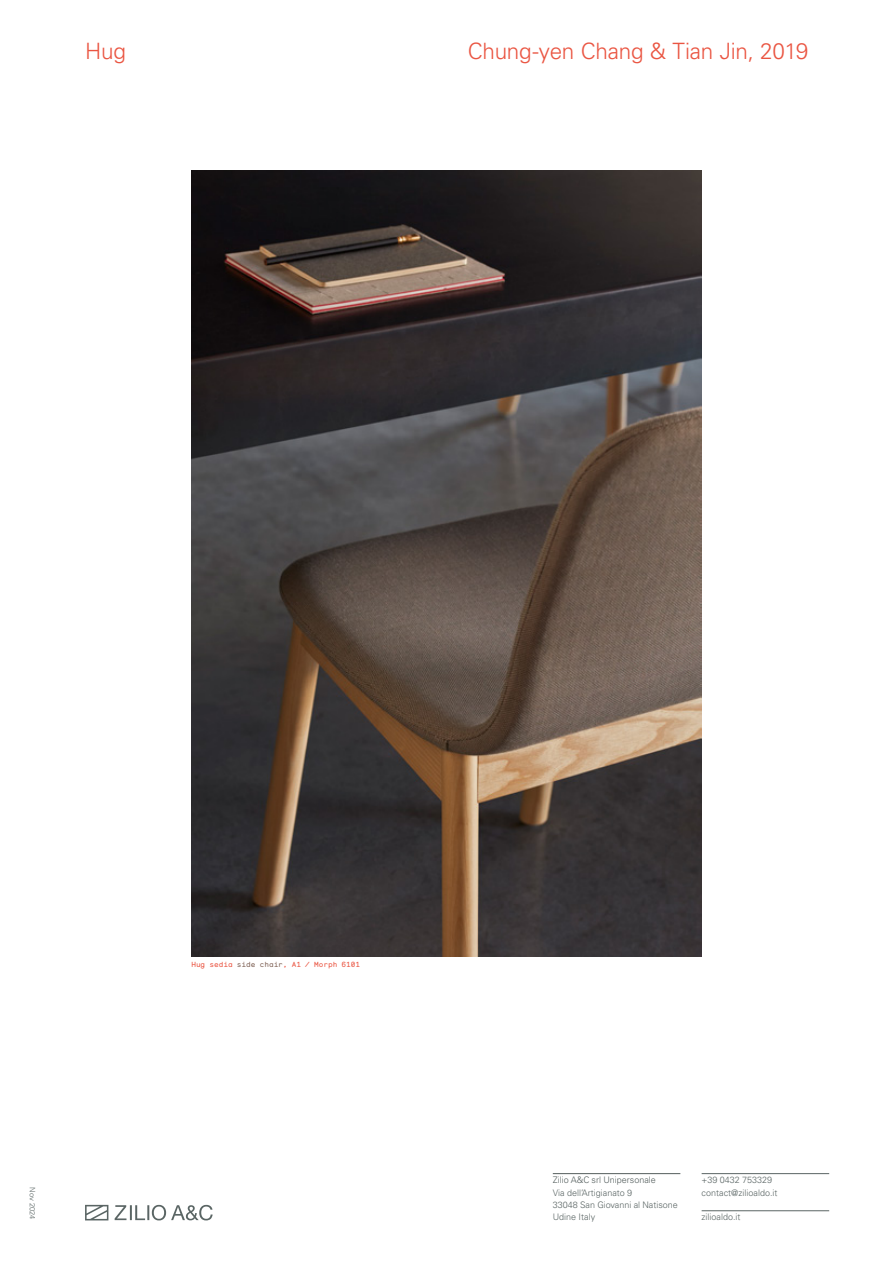
<style>
.page{position:relative;width:893px;height:1263px;background:#fff}
.page>*{position:absolute;margin:0;border:0;box-sizing:border-box;transform-origin:0 0}
.t1{font:300 22.5px "Univers LT Std";letter-spacing:-.01em;color:#ea5542}
.t2{font:300 9px/12.3px "Univers LT Std";color:#5a6564}
.t3{font:300 9px "Univers LT Std";color:#545e5d}
.t4{font:7.5px "Monosten A";color:#ea5542}
.t5{font:300 7.5px "Univers LT Std";color:#5a6564}
.s1{color:#806357}
</style>
<div class="page">
<img style="left:191px;top:170px;width:511px;height:787px">
<svg style="left:85px;top:1205px;width:128px;height:15px"></svg>
<hr style="left:553px;top:1173px;width:127px;height:1px;background:#545e5d">
<hr style="left:702px;top:1173px;width:127px;height:1px;background:#5a6564">
<hr style="left:702px;top:1210px;width:127px;height:1px;background:#5a6564">
<h1 class="t1" style="left:85px;top:37px;width:42px">Hug</h1>
<h1 class="t1" style="left:468px;top:37px;width:342px">Chung-yen Chang &amp; Tian Jin, 2019</h1>
<p class="t5" style="left:37px;top:1187px;width:33px;rotate:90deg">Nov 2024</p>
<p class="t4" style="left:191px;top:959px;width:170px">Hug sedia <span class="s1">side chair</span>, A1 / Morph 6101</p>
<p class="t3" style="left:553px;top:1175px;width:105px">Zilio A&amp;C srl Unipersonale</p>
<p class="t2" style="left:553px;top:1186px;width:127px">Via dell’Artigianato 9<br>33048 San Giovanni al Natisone<br>Udine Italy</p>
<p class="t2" style="left:702px;top:1174px;width:77px">+39 0432 753329 contact@zilioaldo.it</p>
<p class="t2" style="left:702px;top:1211px;width:40px">zilioaldo.it</p>
</div>
